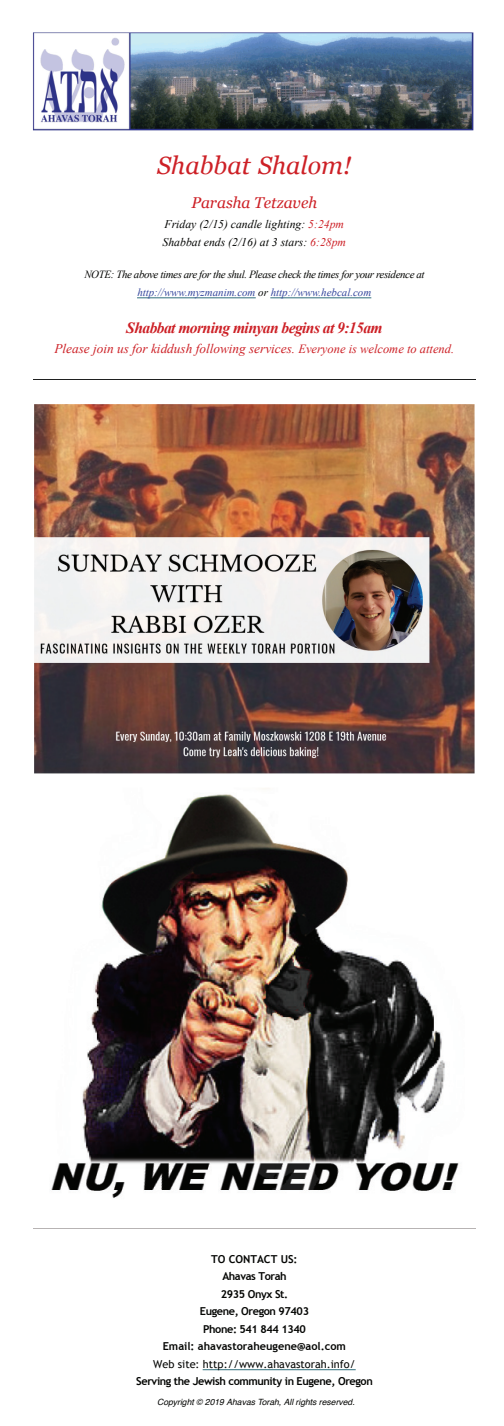
<style>
.page{position:relative;width:504px;height:1426px;background:#fff}
.page>*{position:absolute;margin:0;border:0;box-sizing:border-box;transform-origin:0 0}
.t1{font:italic 25.03px "Georgia";color:#cd2026}
.t2{font:italic 700 15.58px "Times New Roman";letter-spacing:-.04em;color:#cd2026}
.t3{font:italic 15.58px "Georgia";color:#cd2026}
.t4{font:italic 13.3px "Times New Roman";color:#cd2026}
.t5{font:italic 11.72px/18.7px "Times New Roman";color:#040503}
.t6{font:700 10.94px/17.6px "Trebuchet MS";letter-spacing:-.035em;color:#040503;text-align:center}
.t7{font:italic 10.94px/17.6px "Times New Roman";letter-spacing:-.035em;color:#040503;text-align:center}
.t8{font:10.94px "Trebuchet MS";color:#040503}
.t9{font:italic 8.58px "Helvetica";color:#040503}
.s1{color:#cd2026}
.s2{color:#33459c}
.s3{font-size:12.51px}
</style>
<div class="page">
<hr style="left:33px;top:379px;width:443px;height:1px;background:#1f2020">
<hr style="left:33px;top:1228px;width:443px;height:1px;background:#b7b3b3">
<img style="left:33px;top:32px;width:440px;height:98px">
<hr style="left:137px;top:297px;width:119px;height:1px;background:#397381">
<hr style="left:270px;top:297px;width:101px;height:1px;background:#397381">
<img style="left:34px;top:404px;width:441px;height:369px">
<img style="left:51px;top:788px;width:408px;height:410px">
<hr style="left:203px;top:1369px;width:153px;height:1px;background:#397381">
<h1 class="t1" style="left:157px;top:149px;width:196px">Shabbat Shalom!</h1>
<h2 class="t3" style="left:191px;top:193px;width:127px">Parasha Tetzaveh</h2>
<p class="t5" style="left:163px;top:214px;width:185px">Friday (2/15) candle lighting: <span class="s1">5:24pm<br></span>Shabbat ends (2/16) at 3 stars: <span class="s1">6:28pm</span></p>
<p class="t7" style="left:84px;top:265px;width:342px">NOTE: The above times are for the shul. Please check the times for your residence at <span class="s2">http://www.myzmanim.com</span> or <span class="s2">http://www.hebcal.com</span></p>
<h2 class="t2" style="left:126px;top:316px;width:258px">Shabbat morning minyan begins at 9:15am</h2>
<p class="t4" style="left:55px;top:340px;width:401px">Please join us for kiddush following services. <span class="s3">Everyone is welcome to attend.</span></p>
<p class="t6" style="left:163px;top:1249px;width:185px">TO CONTACT US:<br>Ahavas Torah<br>2935 Onyx St.<br>Eugene, Oregon 97403<br>Phone: 541 844 1340<br>Email: ahavastoraheugene@aol.com</p>
<p class="t8" style="left:153px;top:1357px;width:204px">Web site: http://www.ahavastorah.info/</p>
<p class="t6" style="left:136px;top:1372px;width:238px">Serving the Jewish community in Eugene, Oregon</p>
<p class="t9" style="left:157px;top:1395px;width:199px">Copyright © 2019 Ahavas Torah, All rights reserved.</p>
</div>
